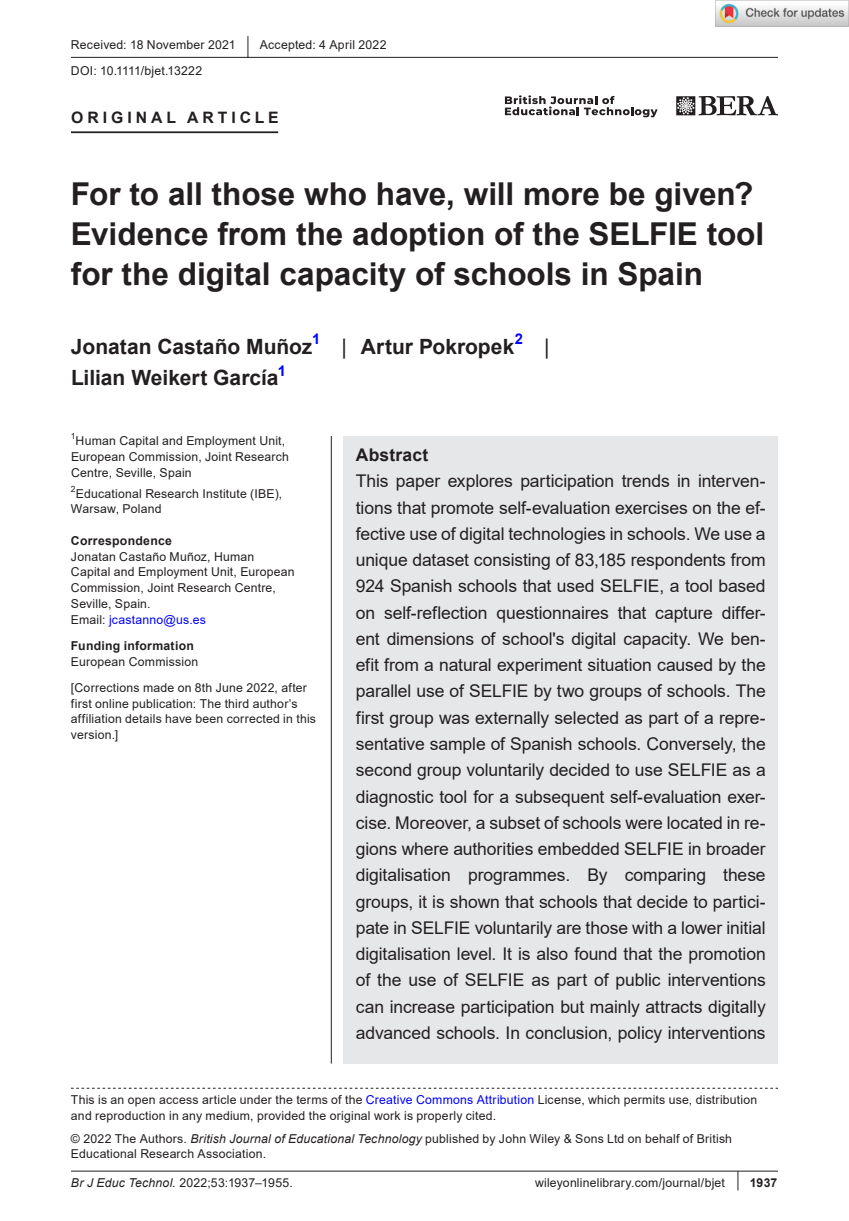
<style>
.page{position:relative;width:849px;height:1221px;background:#fff}
.page>*{position:absolute;margin:0;border:0;box-sizing:border-box;transform-origin:0 0}
.t1{font:700 31.5px/40.2px "Arial";color:#231f20}
.t2{font:700 21px/31.5px "Arial";color:#231f20}
.t3{font:17.5px/26.2px "Arial";letter-spacing:-.005em;color:#231f20;text-align:justify}
.t4{font:700 17.5px "Arial";letter-spacing:.01em;color:#231f20}
.t5{font:700 15.75px "Arial";letter-spacing:.25em;color:#231f20}
.t6{font:12.25px/15.8px "Arial";letter-spacing:.015em;color:#231f20}
.t7{font:700 12.25px "Arial";letter-spacing:.02em;color:#231f20}
.t8{font:8.58px "Arial";color:#231f20}
.s1{font-size:22.93px}
.s2{font-weight:400}
.s3{color:#00f}
.s4{font-style:italic}
.s5{font-size:20.3px}
.s6{font-weight:700}
</style>
<div class="page">
<hr style="left:71px;top:1170px;width:706px;height:1px;background:#231f20">
<svg style="left:676px;top:96px;width:101px;height:19px"></svg>
<svg style="left:504px;top:95px;width:153px;height:22px"></svg>
<hr style="left:71px;top:131px;width:207px;height:2px;background:#231f20">
<hr style="left:71px;top:57px;width:706px;height:1px;background:#231f20">
<div style="left:343px;top:436px;width:434px;height:627px;background:#e6e7e9"></div>
<hr style="left:331px;top:436px;width:1px;height:627px;background:#231f20">
<svg style="left:71px;top:1087px;width:706px;height:1px"></svg>
<img style="left:715px;top:0;width:133px;height:26px">
<p class="t6" style="left:71px;top:31px;width:317px;line-height:26.2px">Received: 18 November 2021 <span class="s1">|</span> Accepted: 4 April 2022<br>DOI: 10.1111/bjet.13222</p>
<p class="t5" style="left:71px;top:106px;width:209px">ORIGINAL ARTICLE</p>
<h1 class="t1" style="left:71px;top:174px;width:694px">For to all those who have, will more be given?<br>Evidence from the adoption of the SELFIE tool for the digital capacity of schools in Spain</h1>
<p class="t2" style="left:71px;top:331px;width:480px">Jonatan Castaño Muñoz<sup>1</sup> <span class="s2">|</span> Artur Pokropek<sup>2</sup> <span class="s2">|<br></span>Lilian Weikert García<sup>1</sup></p>
<p class="t8" style="left:71px;top:430px;width:6px">1</p>
<p class="t6" style="left:71px;top:432px;width:219px;text-indent:5px">Human Capital and Employment Unit,<br>European Commission, Joint Research<br>Centre, Seville, Spain</p>
<p class="t8" style="left:71px;top:483px;width:6px">2</p>
<p class="t6" style="left:71px;top:485px;width:213px;text-indent:5px">Educational Research Institute (IBE),<br>Warsaw, Poland</p>
<p class="t7" style="left:71px;top:532px;width:102px">Correspondence</p>
<p class="t6" style="left:71px;top:548px;width:225px">Jonatan Castaño Muñoz, Human<br>Capital and Employment Unit, European<br>Commission, Joint Research Centre,<br>Seville, Spain.<br>Email: <span class="s3">jcastanno@us.es</span></p>
<p class="t7" style="left:71px;top:637px;width:124px">Funding information</p>
<p class="t6" style="left:71px;top:648px;width:237px;line-height:26.2px">European Commission<br>[Corrections made on 8th June 2022, after</p>
<p class="t6" style="left:71px;top:695px;width:246px">first online publication: The third author’s affiliation details have been corrected in this version.]</p>
<p class="t4" style="left:356px;top:442px;width:74px">Abstract</p>
<p class="t3" style="left:356px;top:468px;width:411px">This paper explores participation trends in interven&shy;tions that promote self-evaluation exercises on the ef&shy;fective use of digital technologies in schools. We use a unique dataset consisting of 83,185 respondents from 924 Spanish schools that used SELFIE, a tool based on self-reflection questionnaires that capture differ&shy;ent dimensions of school's digital capacity. We ben&shy;efit from a natural experiment situation caused by the parallel use of SELFIE by two groups of schools. The first group was externally selected as part of a repre&shy;sentative sample of Spanish schools. Conversely, the second group voluntarily decided to use SELFIE as a diagnostic tool for a subsequent self-evaluation exer&shy;cise. Moreover, a subset of schools were located in re&shy;gions where authorities embedded SELFIE in broader digitalisation programmes. By comparing these groups, it is shown that schools that decide to partici&shy;pate in SELFIE voluntarily are those with a lower initial digitalisation level. It is also found that the promotion of the use of SELFIE as part of public interventions can increase participation but mainly attracts digitally advanced schools. In conclusion, policy interventions</p>
<p class="t6" style="left:71px;top:1092px;width:687px">This is an open access article under the terms of the <span class="s3">Creative Commons Attribution</span> License, which permits use, distribution and reproduction in any medium, provided the original work is properly cited.</p>
<p class="t6" style="left:71px;top:1130px;width:662px">© 2022 The Authors. <span class="s4">British Journal of Educational Technology</span> published by John Wiley &amp; Sons Ltd on behalf of British<br>Educational Research Association.</p>
<p class="t6" style="left:71px;top:1174px;width:223px"><span class="s4">Br J Educ Technol.</span> 2022;53:1937–1955.</p>
<p class="t6" style="left:535px;top:1174px;width:244px">wileyonlinelibrary.com/journal/bjet <span class="s5">|</span> <span class="s6">1937</span></p>
</div>
